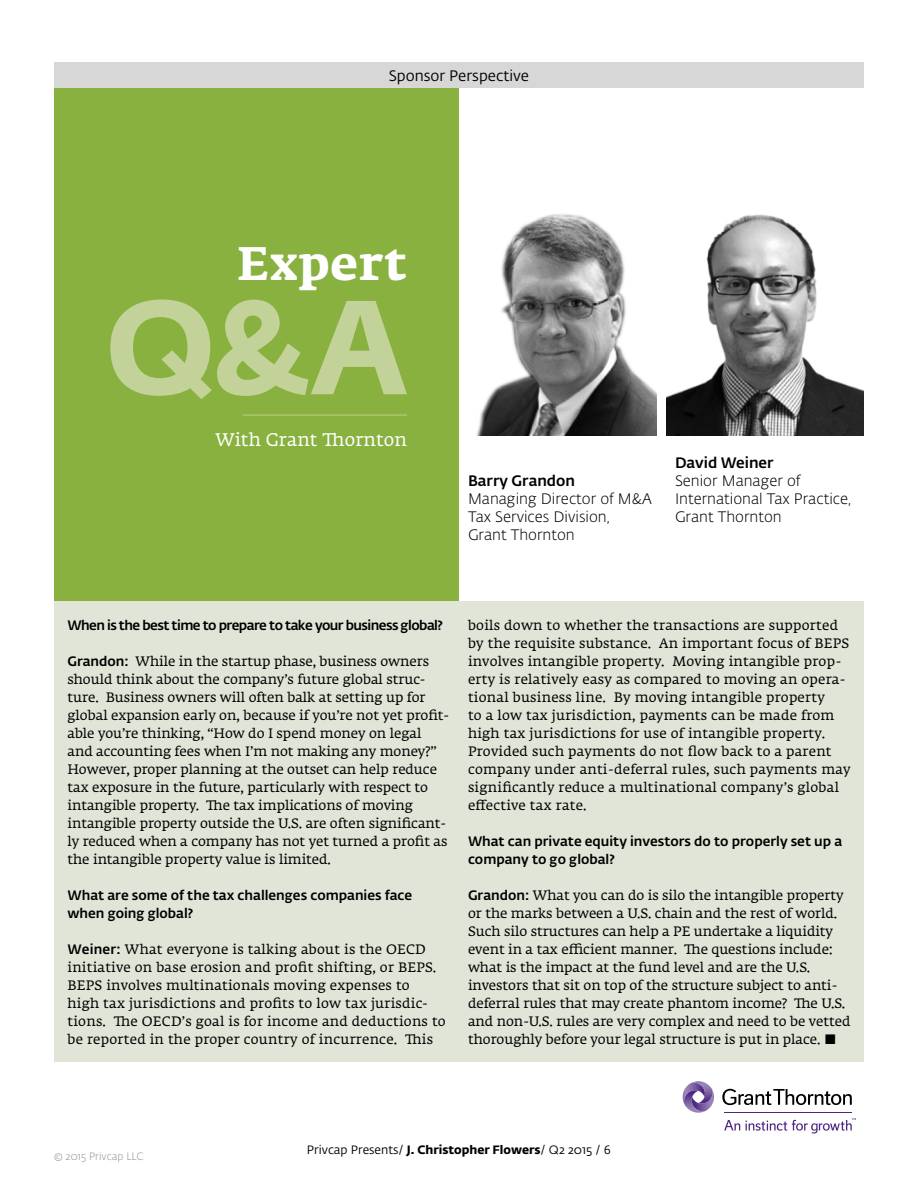
<style>
.page{position:relative;width:918px;height:1188px;background:#fff}
.page>*{position:absolute;margin:0;border:0;box-sizing:border-box;transform-origin:0 0}
.t1{font:700 46.5px "Fedra Serif A Std";letter-spacing:.02em;color:#fff}
.t2{font:18px "Fedra Serif A Std";letter-spacing:.01em;color:#fff}
.t3{font:300 15px/18px "Fedra Sans Alt Pro";color:#000}
.t4{font:500 15px "Fedra Sans Alt Pro";color:#000}
.t5{font:15px "Fedra Sans Alt Pro";color:#000}
.t6{font:13.5px/18px "Fedra Serif A Std";color:#000}
.t7{font:13.5px/18px "Fedra Serif A Std";letter-spacing:.02em;color:#000}
.t8{font:500 13.5px/18px "Fedra Sans Alt Pro";color:#000}
.t9{font:500 13.5px "Fedra Sans Alt Pro";letter-spacing:-.04em;color:#000}
.t10{font:12px "Fedra Sans Alt Pro";color:#000}
.t11{font:300 10.5px "Fedra Sans Alt Pro";color:#939598}
.s1{font-family:"Fedra Sans Alt Pro";font-weight:500}
.s2{font-weight:700}
</style>
<div class="page">
<div style="left:54px;top:88px;width:405px;height:515px;background:#89b13f"></div>
<svg style="left:110px;top:299px;width:297px;height:100px"></svg>
<hr style="left:243px;top:414px;width:164px;height:2px;background:#acc477">
<img style="left:666px;top:214px;width:198px;height:221px">
<svg style="left:722px;top:1089px;width:130px;height:16px"></svg>
<svg style="left:682px;top:1081px;width:32px;height:32px"></svg>
<svg style="left:724px;top:1120px;width:16px;height:10px"></svg>
<svg style="left:746px;top:1118px;width:110px;height:15px"></svg>
<hr style="left:725px;top:1112px;width:127px;height:1px;background:#4f2683">
<div style="left:54px;top:62px;width:810px;height:26px;background:#d8d7d8"></div>
<div style="left:54px;top:601px;width:810px;height:460px;background:#e0e5d7"></div>
<img style="left:476px;top:214px;width:180px;height:221px">
<p class="t5" style="left:389px;top:66px;width:142px">Sponsor Perspective</p>
<h1 class="t1" style="left:237px;top:231px;width:171px">Expert</h1>
<h2 class="t2" style="left:215px;top:428px;width:193px">With Grant Thornton</h2>
<p class="t4" style="left:468px;top:469px;width:108px">Barry Grandon</p>
<p class="t3" style="left:468px;top:489px;width:185px">Managing Director of M&amp;A<br>Tax Services Division,<br>Grant Thornton</p>
<p class="t4" style="left:675px;top:451px;width:100px">David Weiner</p>
<p class="t3" style="left:675px;top:471px;width:178px">Senior Manager of<br>International Tax Practice,<br>Grant Thornton</p>
<p class="t9" style="left:68px;top:615px;width:377px">When is the best time to prepare to take your business global?</p>
<p class="t6" style="left:68px;top:653px;width:384px"><span class="s1">Grandon:</span> While in the startup phase, business owners should think about the company’s future global struc&shy;ture. Business owners will often balk at setting up for global expansion early on, because if you’re not yet profit&shy;able you’re thinking, “How do I spend money on legal and accounting fees when I’m not making any money?” However, proper planning at the outset can help reduce tax exposure in the future, particularly with respect to intangible property. The tax implications of moving intangible property outside the U.S. are often significant&shy;ly reduced when a company has not yet turned a profit as the intangible property value is limited.</p>
<p class="t8" style="left:68px;top:885px;width:346px">What are some of the tax challenges companies face when going global?</p>
<p class="t7" style="left:68px;top:941px;width:380px"><span class="s1">Weiner:</span> What everyone is talking about is the OECD initiative on base erosion and profit shifting, or BEPS.<br>BEPS involves multinationals moving expenses to<br>high tax jurisdictions and profits to low tax jurisdic&shy;tions. The OECD’s goal is for income and deductions to be reported in the proper country of incurrence. This</p>
<p class="t7" style="left:468px;top:617px;width:384px">boils down to whether the transactions are supported by the requisite substance. An important focus of BEPS involves intangible property. Moving intangible prop&shy;erty is relatively easy as compared to moving an opera&shy;tional business line. By moving intangible property<br>to a low tax jurisdiction, payments can be made from high tax jurisdictions for use of intangible property.<br>Provided such payments do not flow back to a parent company under anti-deferral rules, such payments may significantly reduce a multinational company’s global effective tax rate.</p>
<p class="t8" style="left:468px;top:831px;width:376px">What can private equity investors do to properly set up a company to go global?</p>
<p class="t6" style="left:468px;top:887px;width:384px"><span class="s1">Grandon:</span> What you can do is silo the intangible property or the marks between a U.S. chain and the rest of world.<br>Such silo structures can help a PE undertake a liquidity event in a tax efficient manner. The questions include: what is the impact at the fund level and are the U.S. investors that sit on top of the structure subject to anti&shy;deferral rules that may create phantom income? The U.S. and non-U.S. rules are very complex and need to be vetted thoroughly before your legal structure is put in place. ■</p>
<p class="t11" style="left:54px;top:1149px;width:91px">© 2015 Privcap LLC</p>
<p class="t10" style="left:307px;top:1141px;width:305px">Privcap Presents/ <span class="s2">J. Christopher Flowers</span>/ Q2 2015 / 6</p>
</div>
